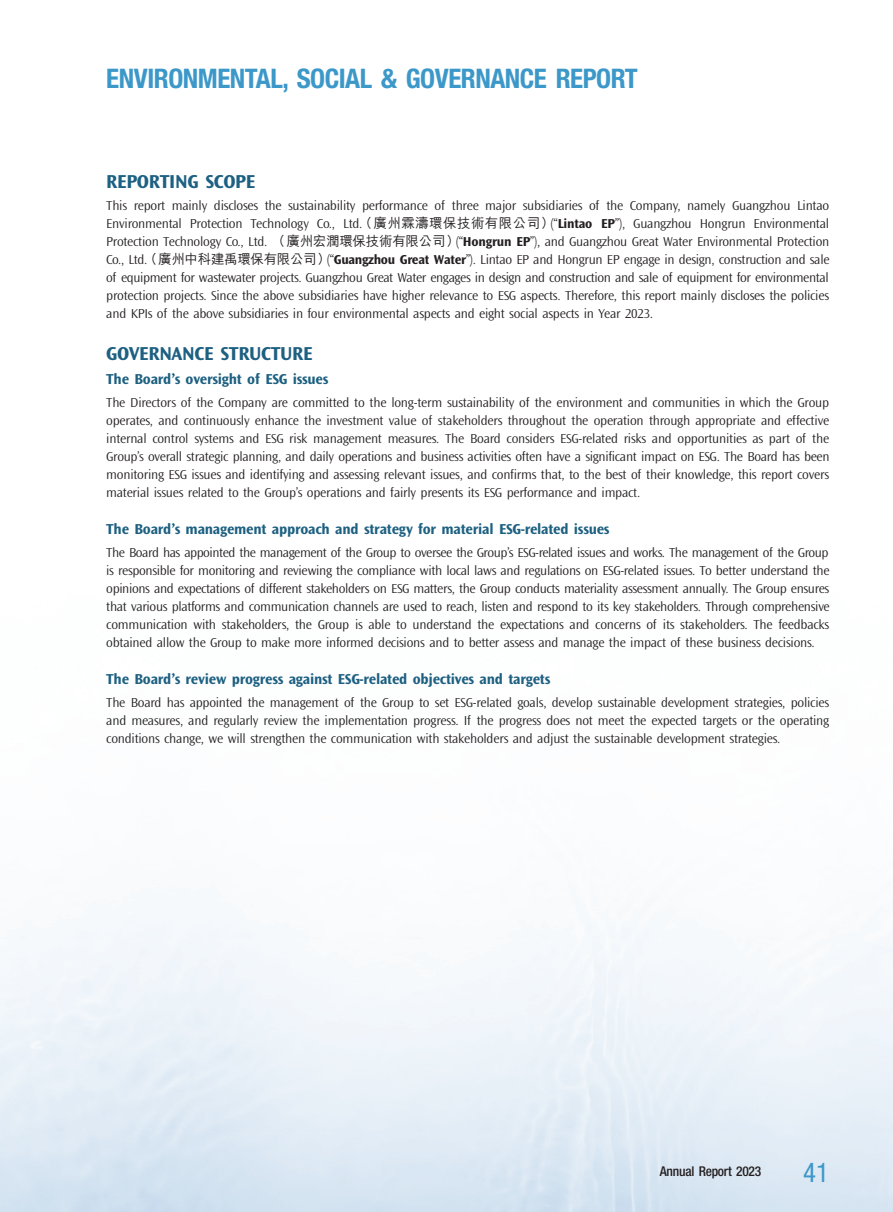
<style>
.page{position:relative;width:893px;height:1212px;background:#fff}
.page>*{position:absolute;margin:0;border:0;box-sizing:border-box;transform-origin:0 0}
.t1{font:700 condensed 27px "Helvetica Neue LT Std";letter-spacing:-.02em;color:#3c98c9}
.t2{font:condensed 27px "Helvetica Neue LT Std";color:#3c98c9}
._03_H1{font:700 19.5px "Ocean Sans Std";letter-spacing:-.015em;color:#1d6081}
._04___H2{font:700 15px "Ocean Sans Std";letter-spacing:-.015em;color:#1d6081}
._01_Body_Text{font:300 13.5px/18px "Ocean Sans Std";letter-spacing:-.02em;color:#231f20;text-align:justify}
.t3{font:500 condensed 13.5px "Helvetica Neue LT Std";letter-spacing:-.02em;color:#231f20}
.s1{font-family:"M Hei HK";font-weight:500}
.s2{font-weight:700}
</style>
<div class="page">
<h1 class="t1" style="left:106px;top:62px;width:533px">ENVIRONMENTAL, SOCIAL &amp; GOVERNANCE REPORT</h1>
<p class="_03_H1" style="left:106px;top:170px;width:150px">REPORTING SCOPE</p>
<p class="_01_Body_Text" style="left:106px;top:197px;width:725px">This report mainly discloses the sustainability performance of three major subsidiaries of the Company, namely Guangzhou Lintao Environmental Protection Technology Co., Ltd.<span class="s1">（廣州霖濤環保技術有限公司）</span>(“<span class="s2">Lintao EP</span>”), Guangzhou Hongrun Environmental Protection Technology Co., Ltd. <span class="s1">（廣州宏潤環保技術有限公司）</span>(“<span class="s2">Hongrun EP</span>”), and Guangzhou Great Water Environmental Protection Co., Ltd.<span class="s1">（廣州中科建禹環保有限公司）</span>(“<span class="s2">Guangzhou Great Water</span>”). Lintao EP and Hongrun EP engage in design, construction and sale of equipment for wastewater projects. Guangzhou Great Water engages in design and construction and sale of equipment for environmental protection projects. Since the above subsidiaries have higher relevance to ESG aspects. Therefore, this report mainly discloses the policies and KPIs of the above subsidiaries in four environmental aspects and eight social aspects in Year 2023.</p>
<p class="_03_H1" style="left:106px;top:343px;width:208px">GOVERNANCE STRUCTURE</p>
<p class="_04___H2" style="left:106px;top:371px;width:224px">The Board’s oversight of ESG issues</p>
<p class="_01_Body_Text" style="left:106px;top:393px;width:725px">The Directors of the Company are committed to the long-term sustainability of the environment and communities in which the Group operates, and continuously enhance the investment value of stakeholders throughout the operation through appropriate and effective internal control systems and ESG risk management measures. The Board considers ESG-related risks and opportunities as part of the Group’s overall strategic planning, and daily operations and business activities often have a significant impact on ESG. The Board has been monitoring ESG issues and identifying and assessing relevant issues, and confirms that, to the best of their knowledge, this report covers material issues related to the Group’s operations and fairly presents its ESG performance and impact.</p>
<p class="_04___H2" style="left:106px;top:521px;width:505px">The Board’s management approach and strategy for material ESG-related issues</p>
<p class="_01_Body_Text" style="left:106px;top:543px;width:725px">The Board has appointed the management of the Group to oversee the Group’s ESG-related issues and works. The management of the Group is responsible for monitoring and reviewing the compliance with local laws and regulations on ESG-related issues. To better understand the opinions and expectations of different stakeholders on ESG matters, the Group conducts materiality assessment annually. The Group ensures that various platforms and communication channels are used to reach, listen and respond to its key stakeholders. Through comprehensive communication with stakeholders, the Group is able to understand the expectations and concerns of its stakeholders. The feedbacks obtained allow the Group to make more informed decisions and to better assess and manage the impact of these business decisions.</p>
<p class="_04___H2" style="left:106px;top:671px;width:445px">The Board’s review progress against ESG-related objectives and targets</p>
<p class="_01_Body_Text" style="left:106px;top:693px;width:724px">The Board has appointed the management of the Group to set ESG-related goals, develop sustainable development strategies, policies and measures, and regularly review the implementation progress. If the progress does not meet the expected targets or the operating conditions change, we will strengthen the communication with stakeholders and adjust the sustainable development strategies.</p>
<p class="t3" style="left:660px;top:1163px;width:103px">Annual Report 2023</p>
<h1 class="t2" style="left:803px;top:1157px;width:27px">41</h1>
</div>
